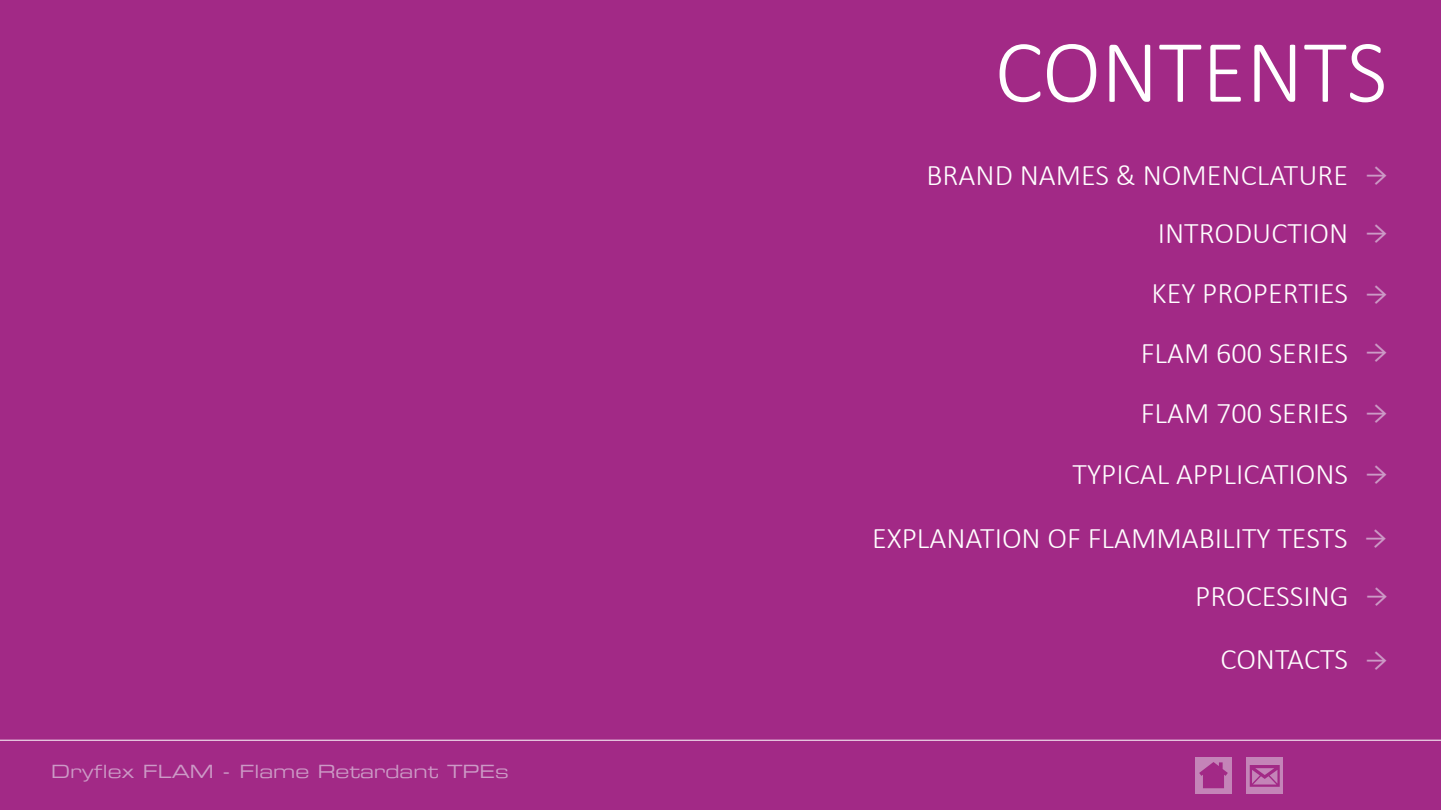
<style>
.page{position:relative;width:1441px;height:810px;background:#fff}
.page>*{position:absolute;margin:0;border:0;box-sizing:border-box;transform-origin:0 0}
.t1{font:300 90px "Calibri";color:#fff}
.t2{font:300 30px "Calibri";color:#fff}
.t3{font:18px "Eurostile Extended Two";color:#cc9ac6}
</style>
<div class="page">
<div style="left:0;top:0;width:1440px;height:810px;background:#a22986"></div>
<hr style="left:0;top:740px;width:1440px;height:1px;background:#fff">
<div style="left:1195px;top:757px;width:37px;height:37px;background:#c484b8"></div>
<svg style="left:1199px;top:762px;width:28px;height:26px"></svg>
<div style="left:1246px;top:757px;width:37px;height:37px;background:#c484b8"></div>
<svg style="left:1249px;top:765px;width:30px;height:22px"></svg>
<p class="t3" style="left:51px;top:759px;width:459px">Dryflex FLAM - Flame Retardant TPEs</p>
<h1 class="t1" style="left:994px;top:16px;width:394px">CONTENTS</h1>
<p class="t2" style="left:926px;top:156px;width:423px">BRAND NAMES &amp; NOMENCLATURE</p>
<p class="t2" style="left:1157px;top:214px;width:192px">INTRODUCTION</p>
<p class="t2" style="left:1151px;top:275px;width:198px">KEY PROPERTIES</p>
<p class="t2" style="left:1140px;top:334px;width:209px">FLAM 600 SERIES</p>
<p class="t2" style="left:1140px;top:395px;width:209px">FLAM 700 SERIES</p>
<p class="t2" style="left:1072px;top:455px;width:277px">TYPICAL APPLICATIONS</p>
<p class="t2" style="left:872px;top:519px;width:477px">EXPLANATION OF FLAMMABILITY TESTS</p>
<p class="t2" style="left:1194px;top:577px;width:155px">PROCESSING</p>
<p class="t2" style="left:1220px;top:641px;width:129px">CONTACTS</p>
</div>
